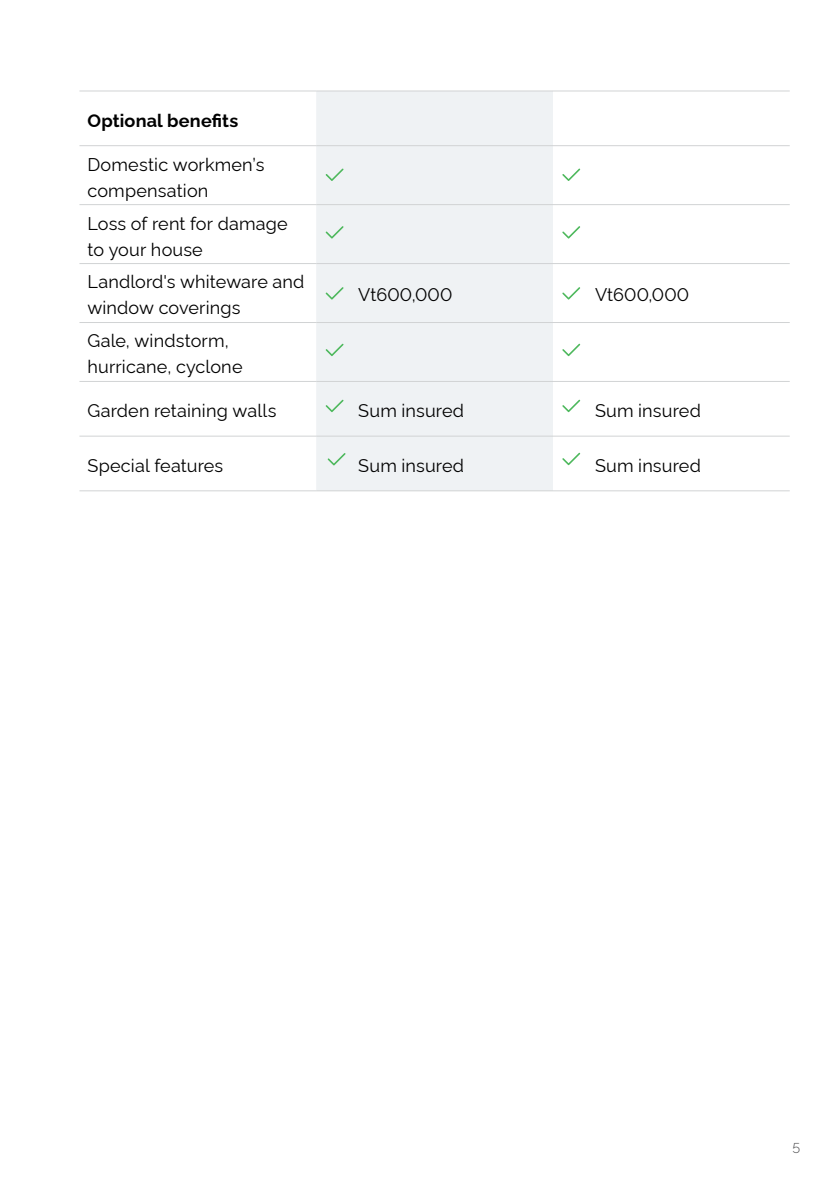
<style>
.page{position:relative;width:840px;height:1191px;background:#fff}
.page>*{position:absolute;margin:0;border:0;box-sizing:border-box;transform-origin:0 0}
.t1{font:18px/26px "Tower Font Regular";letter-spacing:.01em;color:#000}
.t2{font:18px "Tower Font Bold";letter-spacing:.01em;color:#000}
.t3{font:14px "Tower Font Light";color:#4d4d4f}
</style>
<div class="page">
<div style="left:316px;top:92px;width:236px;height:398px;background:#eff2f4"></div>
<hr style="left:316px;top:145px;width:236px;height:1px;background:#d1d3d4">
<hr style="left:552px;top:145px;width:237px;height:1px;background:#d1d3d4">
<hr style="left:316px;top:204px;width:236px;height:1px;background:#d1d3d4">
<hr style="left:552px;top:204px;width:237px;height:1px;background:#d1d3d4">
<hr style="left:79px;top:263px;width:237px;height:1px;background:#d1d3d4">
<hr style="left:316px;top:263px;width:236px;height:1px;background:#d1d3d4">
<hr style="left:552px;top:263px;width:237px;height:1px;background:#d1d3d4">
<hr style="left:79px;top:322px;width:237px;height:1px;background:#d1d3d4">
<hr style="left:316px;top:322px;width:236px;height:1px;background:#d1d3d4">
<hr style="left:552px;top:322px;width:237px;height:1px;background:#d1d3d4">
<hr style="left:79px;top:381px;width:237px;height:1px;background:#d1d3d4">
<hr style="left:316px;top:381px;width:236px;height:1px;background:#d1d3d4">
<hr style="left:552px;top:381px;width:237px;height:1px;background:#d1d3d4">
<hr style="left:79px;top:436px;width:237px;height:1px;background:#d1d3d4">
<hr style="left:316px;top:436px;width:236px;height:1px;background:#d1d3d4">
<hr style="left:552px;top:436px;width:237px;height:1px;background:#d1d3d4">
<hr style="left:79px;top:490px;width:237px;height:1px;background:#d1d3d4">
<hr style="left:316px;top:490px;width:236px;height:1px;background:#d1d3d4">
<hr style="left:552px;top:490px;width:237px;height:1px;background:#d1d3d4">
<hr style="left:316px;top:91px;width:236px;height:1px;background:#d1d3d4">
<hr style="left:552px;top:91px;width:237px;height:1px;background:#d1d3d4">
<hr style="left:79px;top:145px;width:237px;height:1px;background:#d1d3d4">
<hr style="left:79px;top:204px;width:237px;height:1px;background:#d1d3d4">
<hr style="left:79px;top:91px;width:237px;height:1px;background:#d1d3d4">
<svg style="left:325px;top:287px;width:18px;height:12px"></svg>
<svg style="left:562px;top:287px;width:18px;height:12px"></svg>
<svg style="left:325px;top:226px;width:18px;height:12px"></svg>
<svg style="left:562px;top:226px;width:18px;height:12px"></svg>
<svg style="left:325px;top:168px;width:18px;height:13px"></svg>
<svg style="left:562px;top:168px;width:18px;height:13px"></svg>
<svg style="left:562px;top:453px;width:18px;height:12px"></svg>
<svg style="left:325px;top:344px;width:18px;height:12px"></svg>
<svg style="left:562px;top:344px;width:18px;height:12px"></svg>
<svg style="left:325px;top:400px;width:18px;height:12px"></svg>
<svg style="left:562px;top:400px;width:18px;height:12px"></svg>
<svg style="left:327px;top:453px;width:18px;height:12px"></svg>
<p class="t2" style="left:87px;top:106px;width:152px">Optional benefits</p>
<p class="t1" style="left:87px;top:149px;width:178px">Domestic workmen’s compensation</p>
<p class="t1" style="left:87px;top:208px;width:202px">Loss of rent for damage to your house</p>
<p class="t1" style="left:87px;top:267px;width:218px">Landlord's whiteware and window coverings</p>
<p class="t1" style="left:358px;top:280px;width:96px">Vt600,000</p>
<p class="t1" style="left:594px;top:280px;width:96px">Vt600,000</p>
<p class="t1" style="left:87px;top:326px;width:156px">Gale, windstorm, hurricane, cyclone</p>
<p class="t1" style="left:87px;top:396px;width:190px">Garden retaining walls</p>
<p class="t1" style="left:358px;top:396px;width:107px">Sum insured</p>
<p class="t1" style="left:594px;top:396px;width:107px">Sum insured</p>
<p class="t1" style="left:87px;top:450px;width:137px">Special features</p>
<p class="t1" style="left:358px;top:450px;width:107px">Sum insured</p>
<p class="t1" style="left:594px;top:450px;width:107px">Sum insured</p>
<p class="t3" style="left:792px;top:1137px;width:9px">5</p>
</div>
